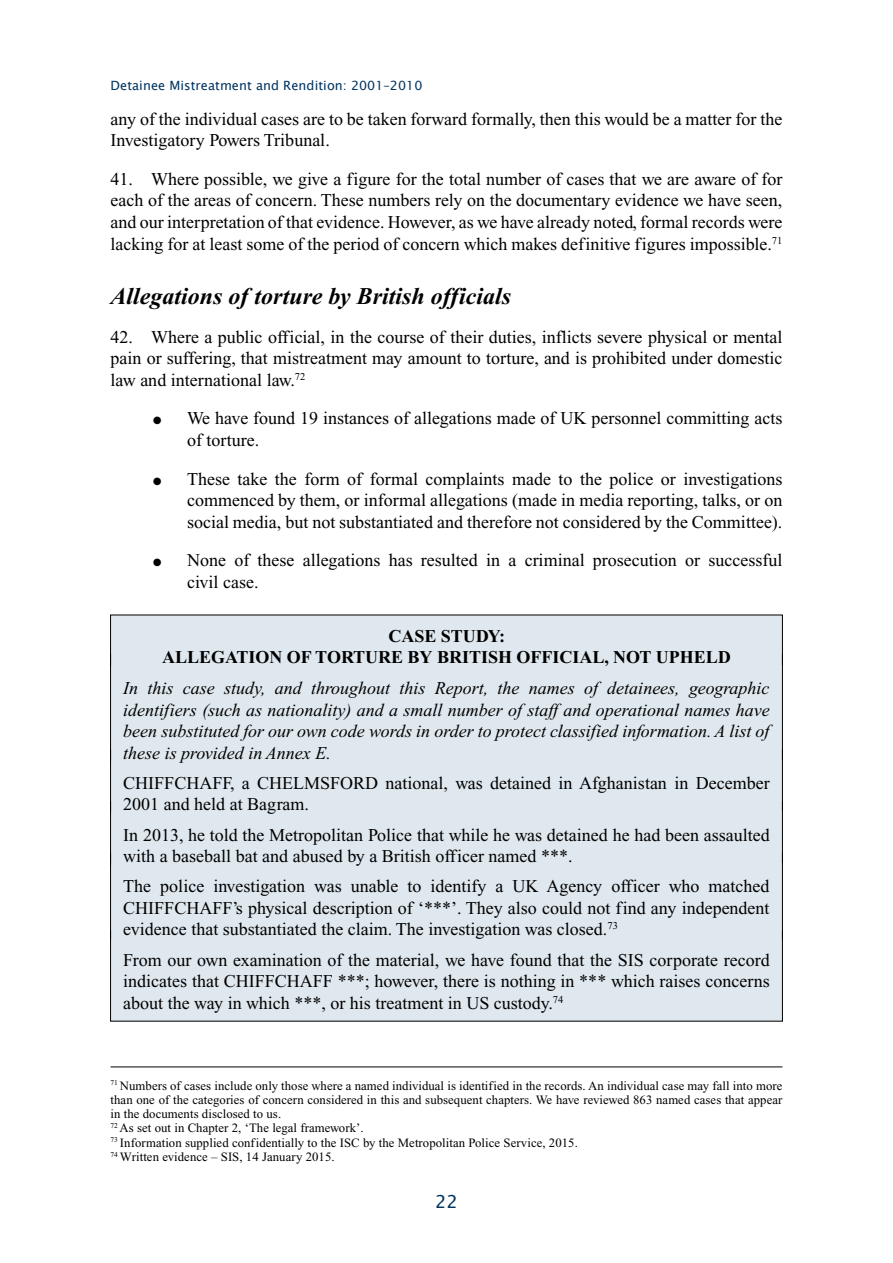
<style>
.page{position:relative;width:893px;height:1263px;background:#fff}
.page>*{position:absolute;margin:0;border:0;box-sizing:border-box;transform-origin:0 0}
.t1{font:italic 700 24px "Times New Roman";color:#000}
.A-Rpt_Text_Box_Body{font:18px/21.6px "Times New Roman";color:#000}
.A-Rpt_Text_Box_Body-2{font:italic 18px/21.6px "Times New Roman";color:#000;text-align:justify}
.A-Rpt_Text_Box_Head{font:700 18px/21.6px "Times New Roman";color:#000;text-align:center}
.t2{font:18px "Lucida Sans Unicode";color:#003460}
.Footnote_Text{font:12.75px/14.2px "Times New Roman";letter-spacing:.005em;color:#000;text-align:justify}
.t3{font:12.75px "Lucida Sans Unicode";letter-spacing:.005em;color:#003460}
</style>
<div class="page">
<div style="left:111px;top:615px;width:671px;height:61px;background:#dfe8ee"></div>
<div style="left:111px;top:665px;width:671px;height:112px;background:#dfe8ee"></div>
<hr style="left:110px;top:654px;width:1px;height:109px;background:#000">
<hr style="left:782px;top:654px;width:1px;height:109px;background:#000">
<div style="left:111px;top:760px;width:671px;height:69px;background:#dfe8ee"></div>
<hr style="left:110px;top:749px;width:1px;height:65px;background:#000">
<hr style="left:782px;top:749px;width:1px;height:65px;background:#000">
<div style="left:111px;top:811px;width:671px;height:70px;background:#dfe8ee"></div>
<hr style="left:110px;top:801px;width:1px;height:65px;background:#000">
<hr style="left:782px;top:801px;width:1px;height:65px;background:#000">
<div style="left:111px;top:863px;width:671px;height:91px;background:#dfe8ee"></div>
<hr style="left:110px;top:853px;width:1px;height:86px;background:#000">
<hr style="left:782px;top:853px;width:1px;height:86px;background:#000">
<div style="left:111px;top:943px;width:671px;height:78px;background:#dfe8ee"></div>
<hr style="left:111px;top:1066px;width:671px;height:1px;background:#000">
<p class="t3" style="left:111px;top:75px;width:313px">Detainee Mistreatment and Rendition: 2001–2010</p>
<p class="A-Rpt_Text_Box_Body" style="left:111px;top:108px;width:673px">any of the individual cases are to be taken forward formally, then this would be a matter for the<br>Investigatory Powers Tribunal.</p>
<p class="A-Rpt_Text_Box_Body" style="left:111px;top:168px;width:673px;text-align:justify">41. Where possible, we give a figure for the total number of cases that we are aware of for each of the areas of concern. These numbers rely on the documentary evidence we have seen, and our interpretation of that evidence. However, as we have already noted, formal records were lacking for at least some of the period of concern which makes definitive figures impossible.<sup>71</sup></p>
<h2 class="t1" style="left:111px;top:283px;width:402px">Allegations of torture by British officials</h2>
<p class="A-Rpt_Text_Box_Body" style="left:111px;top:326px;width:673px;text-align:justify">42. Where a public official, in the course of their duties, inflicts severe physical or mental pain or suffering, that mistreatment may amount to torture, and is prohibited under domestic law and international law.<sup>72</sup></p>
<p class="A-Rpt_Text_Box_Body" style="left:187px;top:408px;width:597px;text-indent:-34px">● We have found 19 instances of allegations made of UK personnel committing acts of torture.</p>
<p class="A-Rpt_Text_Box_Body" style="left:187px;top:468px;width:597px;text-align:justify;text-indent:-34px">● These take the form of formal complaints made to the police or investigations commenced by them, or informal allegations (made in media reporting, talks, or on social media, but not substantiated and therefore not considered by the Committee).</p>
<p class="A-Rpt_Text_Box_Body" style="left:187px;top:550px;width:597px;text-indent:-34px">● None of these allegations has resulted in a criminal prosecution or successful civil case.</p>
<p class="A-Rpt_Text_Box_Head" style="left:162px;top:625px;width:570px">CASE STUDY:<br>ALLEGATION OF TORTURE BY BRITISH OFFICIAL, NOT UPHELD</p>
<p class="A-Rpt_Text_Box_Body-2" style="left:123px;top:677px;width:648px">In this case study, and throughout this Report, the names of detainees, geographic identifiers (such as nationality) and a small number of staff and operational names have been substituted for our own code words in order to protect classified information. A list of these is provided in Annex E.</p>
<p class="A-Rpt_Text_Box_Body" style="left:123px;top:772px;width:648px">CHIFFCHAFF, a CHELMSFORD national, was detained in Afghanistan in December<br>2001 and held at Bagram.</p>
<p class="A-Rpt_Text_Box_Body" style="left:123px;top:824px;width:648px">In 2013, he told the Metropolitan Police that while he was detained he had been assaulted with a baseball bat and abused by a British officer named ***.</p>
<p class="A-Rpt_Text_Box_Body" style="left:123px;top:875px;width:648px;text-align:justify">The police investigation was unable to identify a UK Agency officer who matched CHIFFCHAFF’s physical description of ‘***’. They also could not find any independent evidence that substantiated the claim. The investigation was closed.<sup>73</sup></p>
<p class="A-Rpt_Text_Box_Body" style="left:123px;top:949px;width:648px;text-align:justify">From our own examination of the material, we have found that the SIS corporate record indicates that CHIFFCHAFF ***; however, there is nothing in *** which raises concerns about the way in which ***, or his treatment in US custody.<sup>74</sup></p>
<p class="Footnote_Text" style="left:111px;top:1078px;width:673px"><sup>71</sup> Numbers of cases include only those where a named individual is identified in the records. An individual case may fall into more than one of the categories of concern considered in this and subsequent chapters. We have reviewed 863 named cases that appear in the documents disclosed to us.</p>
<p class="Footnote_Text" style="left:111px;top:1121px;width:255px"><sup>72</sup> As set out in Chapter 2, ‘The legal framework’.</p>
<p class="Footnote_Text" style="left:111px;top:1135px;width:469px"><sup>73</sup> Information supplied confidentially to the ISC by the Metropolitan Police Service, 2015.</p>
<p class="Footnote_Text" style="left:111px;top:1149px;width:226px"><sup>74</sup> Written evidence – SIS, 14 January 2015.</p>
<p class="t2" style="left:435px;top:1188px;width:24px">22</p>
</div>
